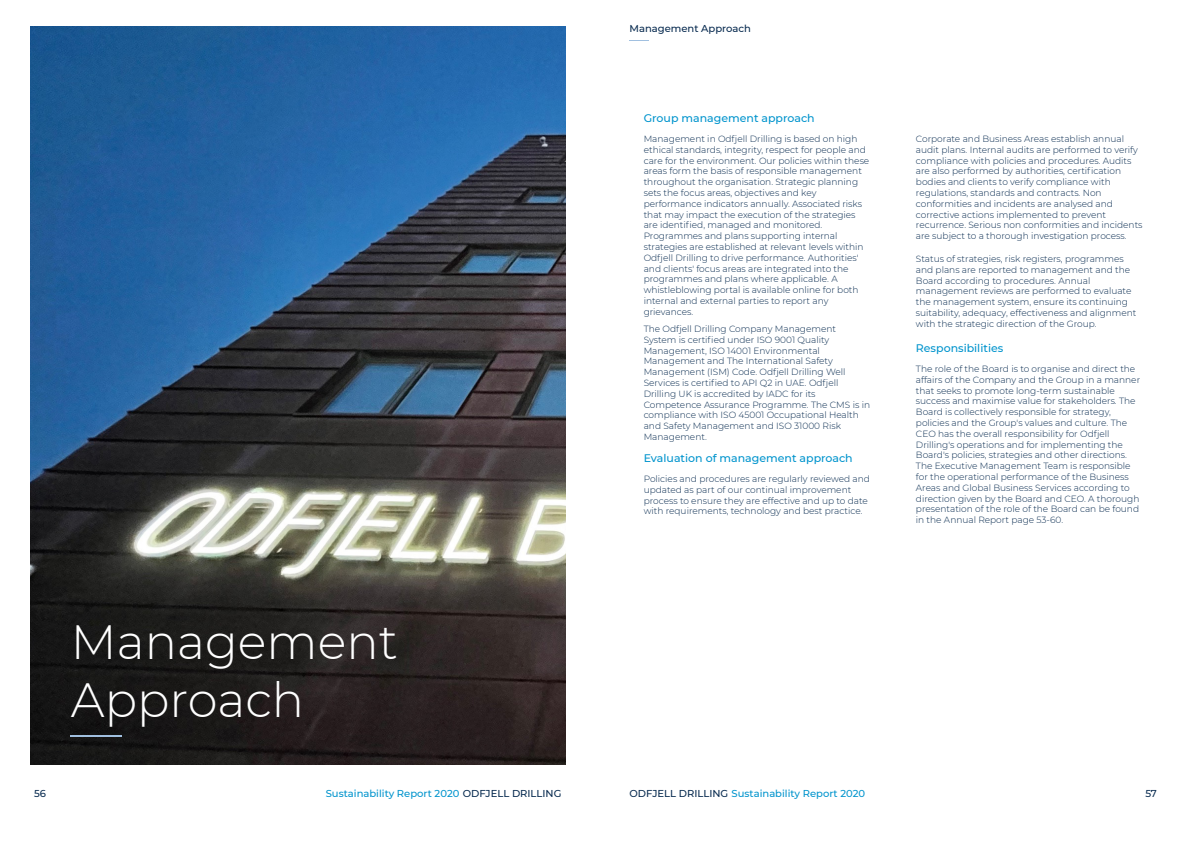
<style>
.page{position:relative;width:1191px;height:842px;background:#fff}
.page>*{position:absolute;margin:0;border:0;box-sizing:border-box;transform-origin:0 0}
.t1{font:300 48px/57.6px "Montserrat";color:#fff}
.t2{font:500 11px "Montserrat";color:#0094cd}
.t3{font:500 10px "Montserrat";color:#0094cd}
.t4{font:500 10px "Montserrat";color:#072a4f}
.t5{font:300 9px/10.8px "Montserrat";color:#072a4f}
.s1{color:#072a4f}
</style>
<div class="page">
<img style="left:30px;top:27px;width:535px;height:737px">
<hr style="left:71px;top:736px;width:51px;height:1px;background:#a1c0e0">
<svg style="left:629px;top:40px;width:20px;height:1px"></svg>
<h1 class="t1" style="left:71px;top:612px;width:328px">Management<br>Approach</h1>
<p class="t4" style="left:34px;top:786px;width:13px">56</p>
<p class="t3" style="left:326px;top:786px;width:237px">Sustainability Report 2020 <span class="s1">ODFJELL DRILLING</span></p>
<p class="t4" style="left:629px;top:21px;width:123px">Management Approach</p>
<p class="t2" style="left:643px;top:110px;width:172px">Group management approach</p>
<p class="t5" style="left:643px;top:133px;width:227px">Management in Odfjell Drilling is based on high ethical standards, integrity, respect for people and care for the environment. Our policies within these areas form the basis of responsible management throughout the organisation. Strategic planning sets the focus areas, objectives and key performance indicators annually. Associated risks that may impact the execution of the strategies are identified, managed and monitored.<br>Programmes and plans supporting internal strategies are established at relevant levels within Odfjell Drilling to drive performance. Authorities' and clients' focus areas are integrated into the programmes and plans where applicable. A whistleblowing portal is available online for both internal and external parties to report any grievances.</p>
<p class="t5" style="left:643px;top:323px;width:228px">The Odfjell Drilling Company Management System is certified under ISO 9001 Quality Management, ISO 14001 Environmental Management and The International Safety Management (ISM) Code. Odfjell Drilling Well Services is certified to API Q2 in UAE. Odfjell Drilling UK is accredited by IADC for its Competence Assurance Programme. The CMS is in compliance with ISO 45001 Occupational Health and Safety Management and ISO 31000 Risk Management.</p>
<p class="t5" style="left:643px;top:473px;width:228px">Policies and procedures are regularly reviewed and updated as part of our continual improvement process to ensure they are effective and up to date with requirements, technology and best practice.</p>
<p class="t2" style="left:643px;top:450px;width:211px">Evaluation of management approach</p>
<p class="t5" style="left:916px;top:133px;width:228px">Corporate and Business Areas establish annual audit plans. Internal audits are performed to verify compliance with policies and procedures. Audits are also performed by authorities, certification bodies and clients to verify compliance with regulations, standards and contracts. Non conformities and incidents are analysed and corrective actions implemented to prevent recurrence. Serious non conformities and incidents are subject to a thorough investigation process.</p>
<p class="t5" style="left:916px;top:253px;width:222px">Status of strategies, risk registers, programmes and plans are reported to management and the Board according to procedures. Annual management reviews are performed to evaluate the management system, ensure its continuing suitability, adequacy, effectiveness and alignment with the strategic direction of the Group.</p>
<p class="t5" style="left:916px;top:363px;width:226px">The role of the Board is to organise and direct the affairs of the Company and the Group in a manner that seeks to promote long-term sustainable success and maximise value for stakeholders. The Board is collectively responsible for strategy, policies and the Group's values and culture. The CEO has the overall responsibility for Odfjell Drilling's operations and for implementing the Board's policies, strategies and other directions.<br>The Executive Management Team is responsible for the operational performance of the Business Areas and Global Business Services according to direction given by the Board and CEO. A thorough presentation of the role of the Board can be found in the Annual Report page 53-60.</p>
<p class="t2" style="left:916px;top:340px;width:89px">Responsibilities</p>
<p class="t3" style="left:629px;top:786px;width:237px"><span class="s1">ODFJELL DRILLING</span> Sustainability Report 2020</p>
<p class="t4" style="left:1145px;top:786px;width:13px">57</p>
</div>
